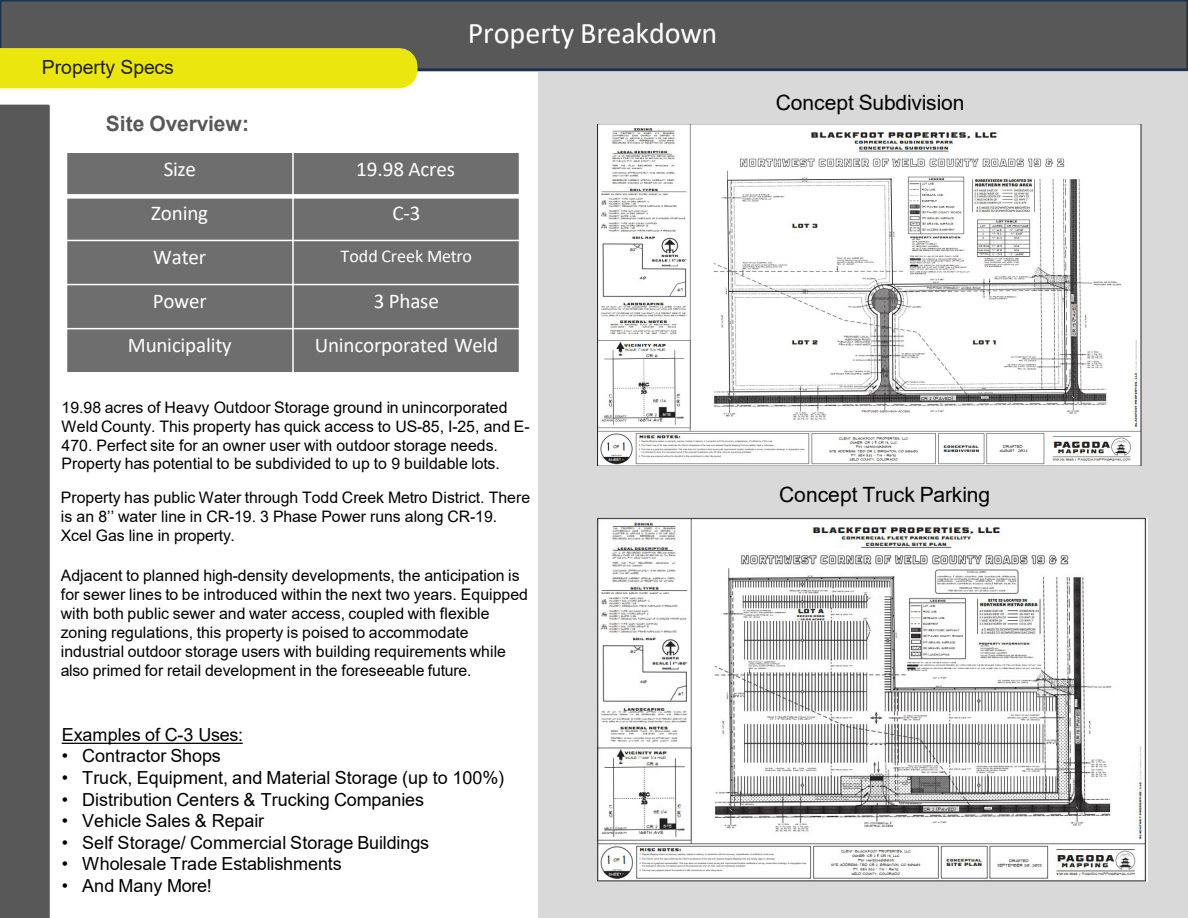
<style>
.page{position:relative;width:1188px;height:918px;background:#fff}
.page>*{position:absolute;margin:0;border:0;box-sizing:border-box;transform-origin:0 0}
.t1{font:30px "Calibri";letter-spacing:-.005em;color:#fff}
.t2{font:21px "Calibri";letter-spacing:-.01em;color:#fff}
.t3{font:21px "Arial";letter-spacing:-.005em;color:#000}
.t4{font:700 21px "Arial";letter-spacing:-.005em;color:#585858}
.t5{font:19.5px "Arial";color:#221f1f}
.t6{font:18px "Arial";color:#000}
.t7{font:18px "Calibri";color:#fff}
.t8{font:15.9px/18.9px "Arial";color:#000}
</style>
<div class="page">
<svg style="left:0;top:0;width:1188px;height:71px"></svg>
<div style="left:539px;top:72px;width:649px;height:846px;background:#d9d9d9"></div>
<div style="left:0;top:48px;width:418px;height:40px;background:#ebe70e"></div>
<div style="left:67px;top:152px;width:226px;height:44px;background:#6e6e6e"></div>
<div style="left:293px;top:152px;width:227px;height:44px;background:#6e6e6e"></div>
<div style="left:67px;top:196px;width:226px;height:44px;background:#6e6e6e"></div>
<div style="left:293px;top:196px;width:227px;height:44px;background:#6e6e6e"></div>
<div style="left:67px;top:240px;width:226px;height:45px;background:#6e6e6e"></div>
<div style="left:293px;top:240px;width:227px;height:45px;background:#6e6e6e"></div>
<div style="left:67px;top:285px;width:226px;height:44px;background:#6e6e6e"></div>
<div style="left:293px;top:285px;width:227px;height:44px;background:#6e6e6e"></div>
<div style="left:67px;top:329px;width:226px;height:44px;background:#6e6e6e"></div>
<div style="left:293px;top:329px;width:227px;height:44px;background:#6e6e6e"></div>
<hr style="left:292px;top:152px;width:2px;height:222px;background:#fff">
<div style="left:66px;top:194px;width:454px;height:5px;background:#fff"></div>
<hr style="left:66px;top:240px;width:454px;height:1px;background:#fff">
<hr style="left:66px;top:284px;width:454px;height:1px;background:#fff">
<hr style="left:66px;top:328px;width:454px;height:1px;background:#fff">
<hr style="left:519px;top:152px;width:1px;height:222px;background:#fff">
<hr style="left:66px;top:152px;width:454px;height:1px;background:#fff">
<hr style="left:66px;top:372px;width:454px;height:2px;background:#fff">
<div style="left:0;top:105px;width:50px;height:813px;background:#585858"></div>
<img style="left:598px;top:124px;width:544px;height:342px">
<img style="left:598px;top:517px;width:550px;height:365px">
<svg style="left:62px;top:743px;width:181px;height:1px"></svg>
<p class="t5" style="left:42px;top:53px;width:134px">Property Specs</p>
<p class="t4" style="left:106px;top:109px;width:145px">Site Overview:</p>
<h2 class="t1" style="left:468px;top:12px;width:251px">Property Breakdown</h2>
<p class="t2" style="left:164px;top:154px;width:34px">Size</p>
<p class="t2" style="left:356px;top:154px;width:100px">19.98 Acres</p>
<p class="t2" style="left:151px;top:198px;width:58px">Zoning</p>
<p class="t2" style="left:393px;top:198px;width:29px">C-3</p>
<p class="t2" style="left:153px;top:242px;width:54px">Water</p>
<p class="t7" style="left:341px;top:243px;width:133px">Todd Creek Metro</p>
<p class="t2" style="left:153px;top:287px;width:56px">Power</p>
<p class="t2" style="left:374px;top:287px;width:67px">3 Phase</p>
<p class="t2" style="left:128px;top:331px;width:105px">Municipality</p>
<p class="t2" style="left:315px;top:331px;width:185px">Unincorporated Weld</p>
<p class="t8" style="left:62px;top:398px;width:470px">19.98 acres of Heavy Outdoor Storage ground in unincorporated Weld County. This property has quick access to US-85, I-25, and E-470. Perfect site for an owner user with outdoor storage needs.<br>Property has potential to be subdivided to up to 9 buildable lots.</p>
<p class="t8" style="left:61px;top:488px;width:471px">Property has public Water through Todd Creek Metro District. There is an 8’’ water line in CR-19. 3 Phase Power runs along CR-19.<br>Xcel Gas line in property.</p>
<p class="t8" style="left:61px;top:566px;width:469px">Adjacent to planned high-density developments, the anticipation is for sewer lines to be introduced within the next two years. Equipped with both public sewer and water access, coupled with flexible zoning regulations, this property is poised to accommodate industrial outdoor storage users with building requirements while also primed for retail development in the foreseeable future.</p>
<p class="t6" style="left:62px;top:722px;width:183px">Examples of C-3 Uses:</p>
<p class="t6" style="left:62px;top:744px;width:161px">• Contractor Shops</p>
<p class="t6" style="left:62px;top:765px;width:444px">• Truck, Equipment, and Material Storage (up to 100%)</p>
<p class="t6" style="left:62px;top:787px;width:364px">• Distribution Centers &amp; Trucking Companies</p>
<p class="t6" style="left:62px;top:808px;width:204px">• Vehicle Sales &amp; Repair</p>
<p class="t6" style="left:62px;top:830px;width:369px">• Self Storage/ Commercial Storage Buildings</p>
<p class="t6" style="left:62px;top:852px;width:282px">• Wholesale Trade Establishments</p>
<p class="t6" style="left:62px;top:873px;width:152px">• And Many More!</p>
<p class="t3" style="left:776px;top:88px;width:190px">Concept Subdivision</p>
<p class="t3" style="left:779px;top:480px;width:212px">Concept Truck Parking</p>
</div>
